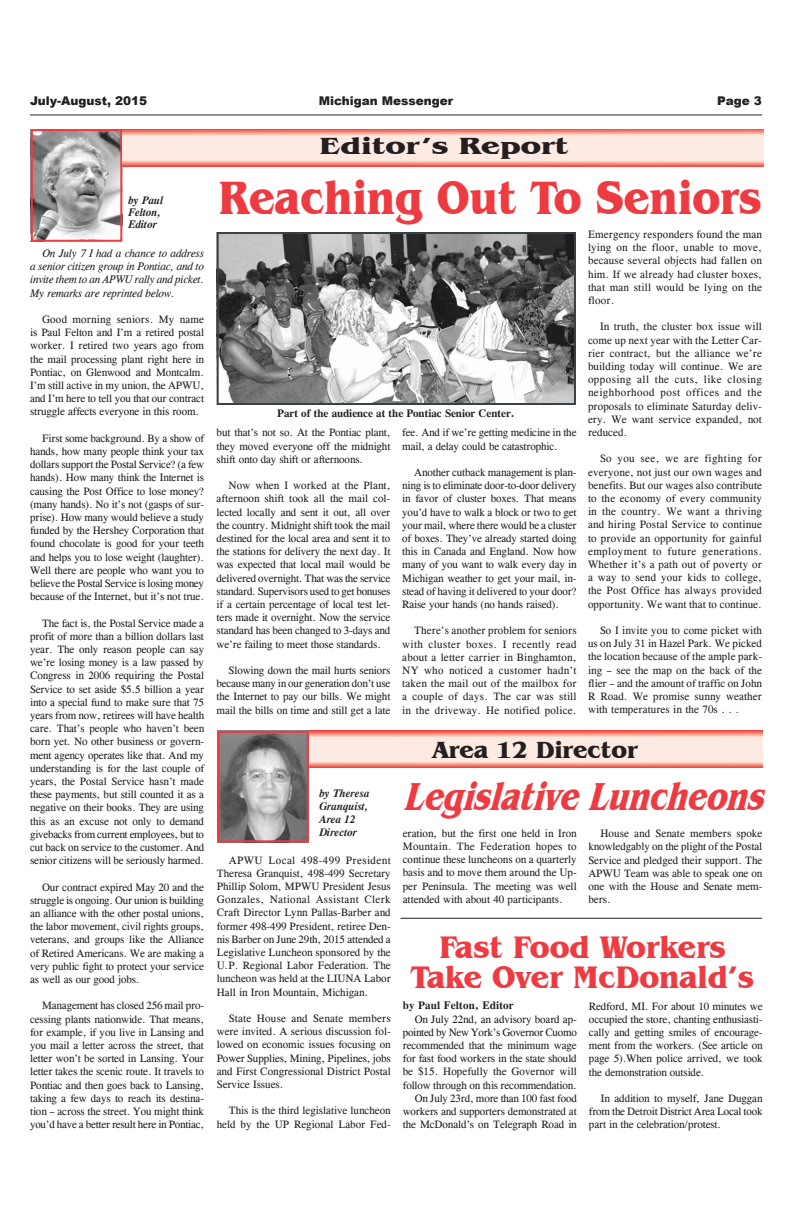
<style>
.page{position:relative;width:792px;height:1224px;background:#fff}
.page>*{position:absolute;margin:0;border:0;box-sizing:border-box;transform-origin:0 0}
.t1{font:700 48px "Benguiat IT Cby BT";color:#ee3a41;scale:.89 1}
.t2{font:italic 700 40px "Benguiat IT Cby BT";color:#ee3a41;scale:.78 1}
.t3{font:700 32px/30px "Benguiat IT Cby BT";color:#ee3a41;text-align:center;scale:.95 1}
.t4{font:700 24px "Benguiat IT Cby BT";color:#231f20;scale:1.3 1}
.t5{font:700 24px "Benguiat IT Cby BT";color:#231f20}
.t6{font:900 12px "Arial";color:#231f20}
.t7{font:11px/13.2px "CG Times";letter-spacing:-.01em;color:#231f20;text-align:justify}
.t8{font:italic 11px/13.2px "CG Times";letter-spacing:-.01em;color:#231f20;text-align:justify}
.t9{font:italic 700 11px/13.2px "CG Times";color:#231f20}
.t10{font:700 11px "CG Times";color:#231f20}
.t11{font:700 11px "CG Times";letter-spacing:.02em;color:#231f20}
</style>
<div class="page">
<hr style="left:30px;top:114px;width:732px;height:1px;background:#231f20">
<img style="left:34px;top:132px;width:85px;height:107px">
<div style="left:31px;top:129px;width:91px;height:113px;border:2px solid #ee3a41"></div>
<img style="left:122px;top:129px;width:642px;height:37px">
<div style="left:122px;top:137px;width:641px;height:23px;background:#fdeae3"></div>
<img style="left:220px;top:235px;width:353px;height:167px">
<div style="left:217px;top:232px;width:359px;height:173px;border:2px solid #374147"></div>
<img style="left:309px;top:731px;width:453px;height:37px">
<div style="left:307px;top:738px;width:455px;height:24px;background:#fdeae3"></div>
<img style="left:220px;top:734px;width:86px;height:105px">
<div style="left:217px;top:731px;width:92px;height:111px;border:2px solid #ee3a41"></div>
<hr style="left:400px;top:918px;width:362px;height:1px;background:#231f20">
<p class="t6" style="left:30px;top:92px;width:119px">July-August, 2015</p>
<p class="t6" style="left:319px;top:92px;width:136px">Michigan Messenger</p>
<p class="t6" style="left:717px;top:92px;width:46px">Page 3</p>
<p class="t9" style="left:128px;top:194px;width:36px;line-height:12px">by Paul<br>Felton,<br>Editor</p>
<p class="t8" style="left:30px;top:247px;width:175px;text-indent:12px">On July 7 I had a chance to address a senior citizen group in Pontiac, and to invite them to an APWU rally and picket.<br>My remarks are reprinted below.</p>
<p class="t7" style="left:30px;top:313px;width:175px;text-indent:12px">Good morning seniors. My name is Paul Felton and I’m a retired postal worker. I retired two years ago from the mail processing plant right here in Pontiac, on Glenwood and Montcalm.<br>I’m still active in my union, the APWU, and I’m here to tell you that our contract struggle affects everyone in this room.</p>
<p class="t7" style="left:30px;top:432px;width:175px;text-indent:12px">First some background. By a show of hands, how many people think your tax dollars support the Postal Service? (a few hands). How many think the Internet is causing the Post Office to lose money? (many hands). No it’s not (gasps of sur&shy;prise). How many would believe a study funded by the Hershey Corporation that found chocolate is good for your teeth and helps you to lose weight (laughter).<br>Well there are people who want you to believe the Postal Service is losing money because of the Internet, but it’s not true.</p>
<p class="t7" style="left:30px;top:616px;width:176px;text-indent:12px">The fact is, the Postal Service made a profit of more than a billion dollars last year. The only reason people can say we’re losing money is a law passed by Congress in 2006 requiring the Postal Service to set aside $5.5 billion a year into a special fund to make sure that 75 years from now, retirees will have health care. That’s people who haven’t been born yet. No other business or govern&shy;ment agency operates like that. And my understanding is for the last couple of years, the Postal Service hasn’t made these payments, but still counted it as a negative on their books. They are using this as an excuse not only to demand givebacks from current employees, but to cut back on service to the customer. And senior citizens will be seriously harmed.</p>
<p class="t7" style="left:30px;top:880px;width:176px;text-indent:12px">Our contract expired May 20 and the struggle is ongoing. Our union is building an alliance with the other postal unions, the labor movement, civil rights groups, veterans, and groups like the Alliance of Retired Americans. We are making a very public fight to protect your service as well as our good jobs.</p>
<p class="t7" style="left:30px;top:999px;width:175px;text-indent:12px">Management has closed 256 mail pro&shy;cessing plants nationwide. That means, for example, if you live in Lansing and you mail a letter across the street, that letter won’t be sorted in Lansing. Your letter takes the scenic route. It travels to Pontiac and then goes back to Lansing, taking a few days to reach its destina&shy;tion – across the street. You might think you’d have a better result here in Pontiac,</p>
<h3 class="t4" style="left:319px;top:131px;width:193px">Editor’s Report</h3>
<h1 class="t1" style="left:218px;top:168px;width:612px">Reaching Out To Seniors</h1>
<p class="t10" style="left:277px;top:407px;width:239px">Part of the audience at the Pontiac Senior Center.</p>
<p class="t7" style="left:217px;top:426px;width:175px">but that’s not so. At the Pontiac plant, they moved everyone off the midnight shift onto day shift or afternoons.</p>
<p class="t7" style="left:217px;top:479px;width:175px;text-indent:12px">Now when I worked at the Plant, afternoon shift took all the mail col&shy;lected locally and sent it out, all over the country. Midnight shift took the mail destined for the local area and sent it to the stations for delivery the next day. It was expected that local mail would be delivered overnight. That was the service standard. Supervisors used to get bonuses if a certain percentage of local test let&shy;ters made it overnight. Now the service standard has been changed to 3-days and we’re failing to meet those standards.</p>
<p class="t7" style="left:217px;top:664px;width:175px;text-indent:12px">Slowing down the mail hurts seniors because many in our generation don’t use the Internet to pay our bills. We might mail the bills on time and still get a late</p>
<p class="t7" style="left:402px;top:426px;width:176px">fee. And if we’re getting medicine in the mail, a delay could be catastrophic.</p>
<p class="t7" style="left:402px;top:466px;width:176px;text-indent:12px">Another cutback management is plan&shy;ning is to eliminate door-to-door delivery in favor of cluster boxes. That means you’d have to walk a block or two to get your mail, where there would be a cluster of boxes. They’ve already started doing this in Canada and England. Now how many of you want to walk every day in Michigan weather to get your mail, in&shy;stead of having it delivered to your door?<br>Raise your hands (no hands raised).</p>
<p class="t7" style="left:402px;top:624px;width:176px;text-indent:12px">There’s another problem for seniors with cluster boxes. I recently read about a letter carrier in Binghamton, NY who noticed a customer hadn’t taken the mail out of the mailbox for a couple of days. The car was still in the driveway. He notified police.</p>
<p class="t7" style="left:588px;top:228px;width:175px">Emergency responders found the man lying on the floor, unable to move, because several objects had fallen on him. If we already had cluster boxes, that man still would be lying on the floor.</p>
<p class="t7" style="left:588px;top:320px;width:175px;text-indent:12px">In truth, the cluster box issue will come up next year with the Letter Car&shy;rier contract, but the alliance we’re building today will continue. We are opposing all the cuts, like closing neighborhood post offices and the proposals to eliminate Saturday deliv&shy;ery. We want service expanded, not reduced.</p>
<p class="t7" style="left:588px;top:452px;width:176px;text-indent:12px">So you see, we are fighting for everyone, not just our own wages and benefits. But our wages also contribute to the economy of every community in the country. We want a thriving and hiring Postal Service to continue to provide an opportunity for gainful employment to future generations.<br>Whether it’s a path out of poverty or a way to send your kids to college, the Post Office has always provided opportunity. We want that to continue.</p>
<p class="t7" style="left:588px;top:624px;width:176px;text-indent:12px">So I invite you to come picket with us on July 31 in Hazel Park. We picked the location because of the ample park&shy;ing – see the map on the back of the flier – and the amount of traffic on John R Road. We promise sunny weather with temperatures in the 70s . . .</p>
<p class="t9" style="left:319px;top:786px;width:52px">by Theresa<br>Granquist,<br>Area 12<br>Director</p>
<p class="t7" style="left:217px;top:853px;width:176px;text-indent:12px">APWU Local 498-499 President Theresa Granquist, 498-499 Secretary Phillip Solom, MPWU President Jesus Gonzales, National Assistant Clerk Craft Director Lynn Pallas-Barber and former 498-499 President, retiree Den&shy;nis Barber on June 29th, 2015 attended a Legislative Luncheon sponsored by the U.P. Regional Labor Federation. The luncheon was held at the LIUNA Labor Hall in Iron Mountain, Michigan.</p>
<p class="t7" style="left:217px;top:1012px;width:176px;text-indent:12px">State House and Senate members were invited. A serious discussion fol&shy;lowed on economic issues focusing on Power Supplies, Mining, Pipelines, jobs and First Congressional District Postal Service Issues.</p>
<p class="t7" style="left:217px;top:1104px;width:175px;text-align:right">This is the third legislative luncheon held by the UP Regional Labor Fed-</p>
<h3 class="t5" style="left:433px;top:735px;width:206px">Area 12 Director</h3>
<h2 class="t2" style="left:403px;top:771px;width:479px">LegislativeLuncheons</h2>
<p class="t7" style="left:403px;top:827px;width:175px">eration, but the first one held in Iron Mountain. The Federation hopes to continue these luncheons on a quarterly basis and to move them around the Up&shy;per Peninsula. The meeting was well attended with about 40 participants.</p>
<p class="t7" style="left:588px;top:827px;width:176px;text-indent:12px">House and Senate members spoke knowledgably on the plight of the Postal Service and pledged their support. The APWU Team was able to speak one on one with the House and Senate mem&shy;bers.</p>
<h3 class="t3" style="left:411px;top:932px;width:363px">Fast Food Workers<br>Take Over McDonald’s</h3>
<p class="t11" style="left:403px;top:999px;width:113px">by Paul Felton, Editor</p>
<p class="t7" style="left:403px;top:1012px;width:176px;text-align:right">On July 22nd, an advisory board ap&shy;pointed by New York’s Governor Cuomo recommended that the minimum wage for fast food workers in the state should be $15. Hopefully the Governor will follow through on this recommendation.<br>On July 23rd, more than 100 fast food workers and supporters demonstrated at the McDonald’s on Telegraph Road in</p>
<p class="t7" style="left:589px;top:999px;width:175px">Redford, MI. For about 10 minutes we occupied the store, chanting enthusiasti&shy;cally and getting smiles of encourage&shy;ment from the workers. (See article on page 5).When police arrived, we took the demonstration outside.</p>
<p class="t7" style="left:589px;top:1092px;width:175px;text-indent:12px">In addition to myself, Jane Duggan from the Detroit District Area Local took part in the celebration/protest.</p>
</div>
